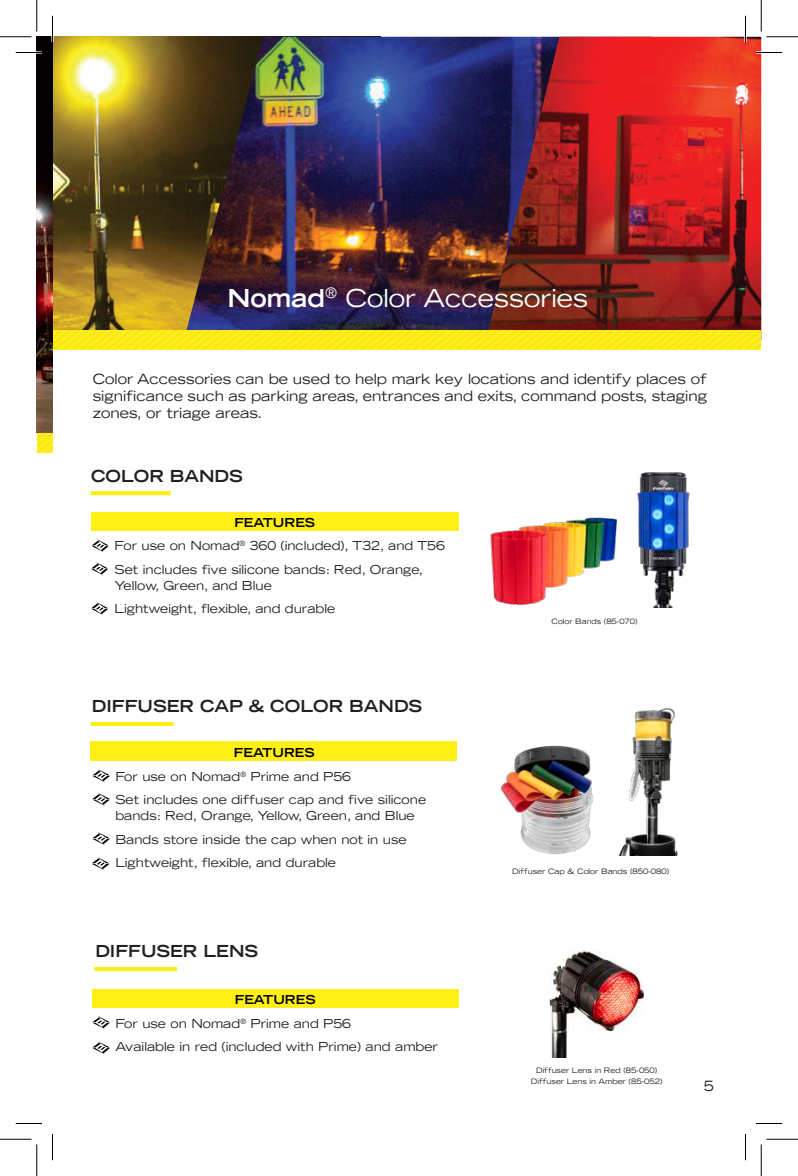
<style>
.page{position:relative;width:798px;height:1176px;background:#fff}
.page>*{position:absolute;margin:0;border:0;box-sizing:border-box;transform-origin:0 0}
.t1{font:expanded 24.5px "Trade Gothic LH";color:#fff}
.t2{font:700 expanded 16.45px "Trade Gothic LH";color:#231f20}
.t3{font:expanded 14px/16.8px "Trade Gothic LH";color:#231f20;text-align:justify}
.t4{font:expanded 12.25px/23.6px "Trade Gothic LH";color:#231f20}
.t5{font:expanded 7.35px/10.2px "Trade Gothic LH";color:#231f20;text-align:center}
.s1{font-weight:700}
.s2{font-weight:700;color:#000001}
</style>
<div class="page">
<img style="left:52px;top:37px;width:132px;height:293px">
<img style="left:184px;top:37px;width:302px;height:293px">
<img style="left:486px;top:37px;width:275px;height:293px">
<div style="left:91px;top:512px;width:368px;height:19px;background:#ffef16"></div>
<svg style="left:91px;top:491px;width:80px;height:4px"></svg>
<svg style="left:91px;top:602px;width:17px;height:13px"></svg>
<svg style="left:91px;top:562px;width:17px;height:14px"></svg>
<svg style="left:92px;top:539px;width:17px;height:14px"></svg>
<div style="left:91px;top:741px;width:366px;height:20px;background:#ffef16"></div>
<hr style="left:91px;top:722px;width:83px;height:4px;background:#ffef16">
<svg style="left:92px;top:769px;width:18px;height:14px"></svg>
<svg style="left:92px;top:792px;width:18px;height:14px"></svg>
<svg style="left:92px;top:832px;width:18px;height:13px"></svg>
<svg style="left:92px;top:857px;width:17px;height:14px"></svg>
<img style="left:500px;top:745px;width:93px;height:109px">
<img style="left:618px;top:708px;width:60px;height:148px">
<img style="left:490px;top:517px;width:128px;height:88px">
<img style="left:637px;top:472px;width:53px;height:136px">
<div style="left:52px;top:330px;width:709px;height:20px;background:#ffef16"></div>
<div style="left:92px;top:990px;width:367px;height:18px;background:#ffef16"></div>
<hr style="left:94px;top:967px;width:83px;height:4px;background:#ffef16">
<svg style="left:92px;top:1015px;width:18px;height:14px"></svg>
<svg style="left:92px;top:1041px;width:18px;height:14px"></svg>
<img style="left:550px;top:950px;width:94px;height:108px">
<div style="left:37px;top:433px;width:15px;height:20px;background:#ffef16"></div>
<img style="left:37px;top:37px;width:15px;height:396px">
<hr style="left:16px;top:51px;width:26px;height:3px;background:#fff">
<hr style="left:756px;top:51px;width:26px;height:3px;background:#fff">
<hr style="left:51px;top:16px;width:3px;height:26px;background:#fff">
<hr style="left:744px;top:16px;width:3px;height:26px;background:#fff">
<svg style="left:16px;top:52px;width:26px;height:1px"></svg>
<svg style="left:756px;top:52px;width:26px;height:1px"></svg>
<svg style="left:16px;top:1123px;width:26px;height:1px"></svg>
<svg style="left:756px;top:1123px;width:26px;height:1px"></svg>
<svg style="left:52px;top:16px;width:1px;height:26px"></svg>
<svg style="left:52px;top:1134px;width:1px;height:26px"></svg>
<svg style="left:745px;top:16px;width:1px;height:26px"></svg>
<svg style="left:745px;top:1134px;width:1px;height:26px"></svg>
<hr style="left:0;top:36px;width:32px;height:1px;background:#000">
<hr style="left:766px;top:36px;width:32px;height:1px;background:#000">
<hr style="left:0;top:1139px;width:32px;height:1px;background:#000">
<hr style="left:766px;top:1139px;width:32px;height:1px;background:#000">
<hr style="left:36px;top:0;width:1px;height:32px;background:#000">
<hr style="left:36px;top:1144px;width:1px;height:32px;background:#000">
<hr style="left:761px;top:0;width:1px;height:32px;background:#000">
<hr style="left:761px;top:1144px;width:1px;height:32px;background:#000">
<h1 class="t1" style="left:227px;top:282px;width:362px"><span class="s1">Nomad</span><sup>®</sup> Color Accessories</h1>
<p class="t3" style="left:93px;top:370px;width:616px">Color Accessories can be used to help mark key locations and identify places of significance such as parking areas, entrances and exits, command posts, staging zones, or triage areas.</p>
<h2 class="t2" style="left:91px;top:465px;width:153px">COLOR BANDS</h2>
<p class="t4" style="left:115px;top:510px;width:332px;text-indent:120px"><span class="s2">FEATURES<br></span>For use on Nomad<sup>®</sup> 360 (included), T32, and T56<br>Set includes five silicone bands: Red, Orange,</p>
<p class="t4" style="left:115px;top:573px;width:222px">Yellow, Green, and Blue<br>Lightweight, flexible, and durable</p>
<h2 class="t2" style="left:92px;top:696px;width:332px">DIFFUSER CAP &amp; COLOR BANDS</h2>
<p class="t4" style="left:115px;top:741px;width:312px;text-indent:119px"><span class="s2">FEATURES<br></span>For use on Nomad<sup>®</sup> Prime and P56<br>Set includes one diffuser cap and five silicone</p>
<p class="t4" style="left:115px;top:804px;width:301px">bands: Red, Orange, Yellow, Green, and Blue<br>Bands store inside the cap when not in use<br>Lightweight, flexible, and durable</p>
<h2 class="t2" style="left:95px;top:941px;width:164px">DIFFUSER LENS</h2>
<p class="t4" style="left:115px;top:988px;width:324px;text-indent:119px"><span class="s2">FEATURES<br></span>For use on Nomad<sup>®</sup> Prime and P56<br>Available in red (included with Prime) and amber</p>
<p class="t5" style="left:552px;top:616px;width:88px">Color Bands (85-070)</p>
<p class="t5" style="left:512px;top:866px;width:159px">Diffuser Cap &amp; Color Bands (850-080)</p>
<p class="t5" style="left:531px;top:1066px;width:133px">Diffuser Lens in Red (85-050)<br>Diffuser Lens in Amber (85-052)</p>
<p class="t3" style="left:704px;top:1077px;width:12px">5</p>
</div>
